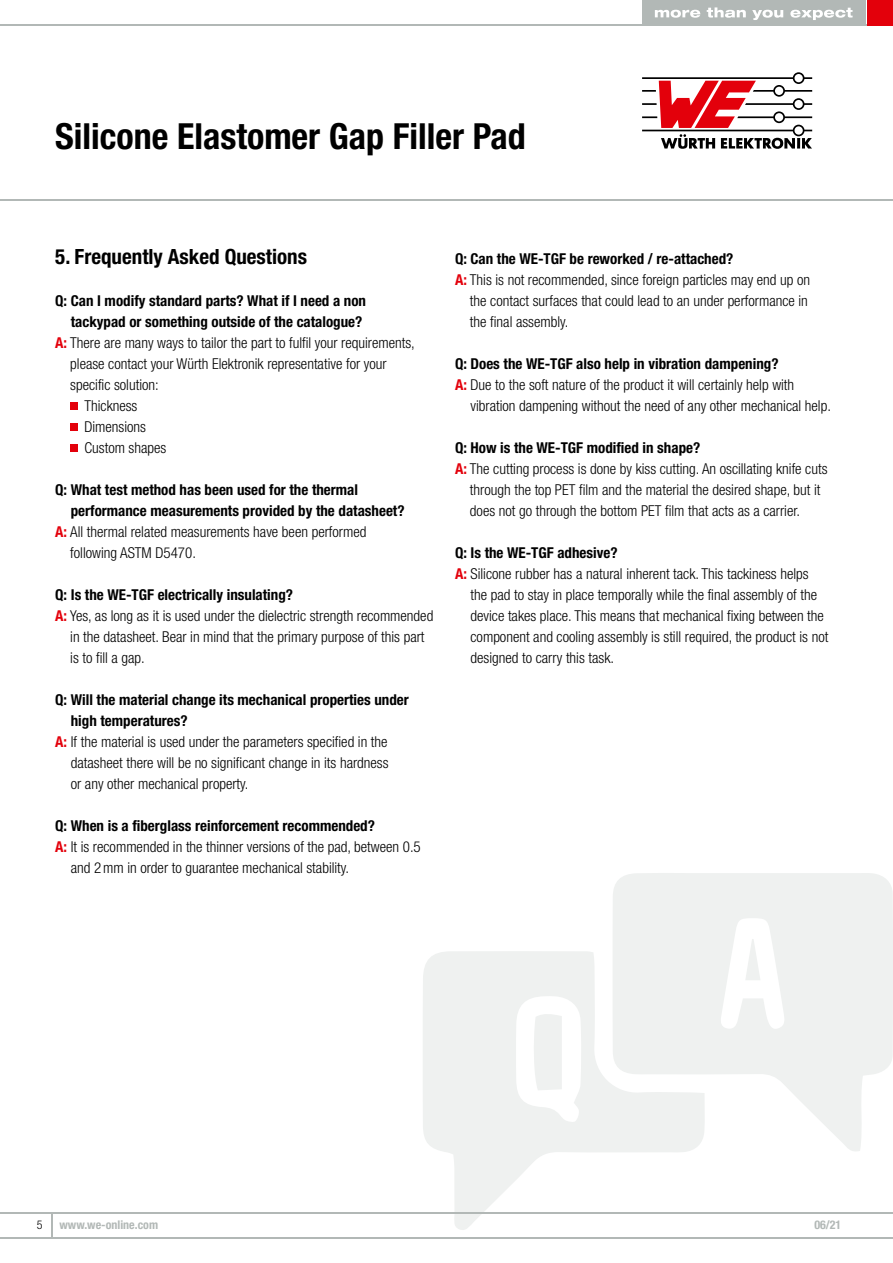
<style>
.page{position:relative;width:893px;height:1263px;background:#fff}
.page>*{position:absolute;margin:0;border:0;box-sizing:border-box;transform-origin:0 0}
.t1{font:700 condensed 36px "Helvetica Neue LT Pro";color:#000}
.t2{font:700 condensed 21px "Helvetica Neue LT Pro";color:#000}
.t3{font:300 condensed 15px "Helvetica Neue LT Pro";color:#000}
.t4{font:700 condensed 15px "Helvetica Neue LT Pro";color:#000}
.t5{font:700 condensed 12px "Helvetica Neue LT Pro";color:#b2b8b6}
.t6{font:300 condensed 12px "Helvetica Neue LT Pro";color:#000}
.s1{font-weight:700;color:#e3000b}
</style>
<div class="page">
<svg style="left:613px;top:873px;width:280px;height:278px;fill:#eff1f0"></svg>
<svg style="left:423px;top:951px;width:282px;height:279px;fill:#eff1f0"></svg>
<svg style="left:745px;top:939px;width:15px;height:41px"></svg>
<svg style="left:533px;top:1012px;width:29px;height:78px"></svg>
<hr style="left:0;top:24px;width:893px;height:2px;background:#b2b8b6">
<hr style="left:0;top:200px;width:893px;height:1px;background:#b2b8b6">
<hr style="left:0;top:1237px;width:893px;height:1px;background:#b2b8b6">
<svg style="left:51px;top:1213px;width:1px;height:24px"></svg>
<hr style="left:0;top:1212px;width:893px;height:1px;background:#b2b8b6">
<div style="left:867px;top:0;width:26px;height:26px;background:#e3000b"></div>
<div style="left:642px;top:0;width:223px;height:26px;background:#b2b8b6"></div>
<svg style="left:655px;top:10px;width:45px;height:8px"></svg>
<svg style="left:707px;top:7px;width:39px;height:11px"></svg>
<svg style="left:752px;top:10px;width:31px;height:10px"></svg>
<svg style="left:790px;top:8px;width:63px;height:12px"></svg>
<svg style="left:642px;top:72px;width:170px;height:77px"></svg>
<div style="left:70px;top:402px;width:7px;height:7px;background:#e3000b"></div>
<div style="left:70px;top:423px;width:7px;height:7px;background:#e3000b"></div>
<div style="left:70px;top:444px;width:7px;height:7px;background:#e3000b"></div>
<h1 class="t1" style="left:55px;top:114px;width:472px">Silicone Elastomer Gap Filler Pad</h1>
<h2 class="t2" style="left:55px;top:244px;width:253px">5. Frequently Asked Questions</h2>
<p class="t4" style="left:55px;top:292px;width:312px">Q: Can I modify standard parts? What if I need a non</p>
<p class="t4" style="left:71px;top:313px;width:293px">tackypad or something outside of the catalogue?</p>
<p class="t3" style="left:55px;top:334px;width:361px"><span class="s1">A:</span> There are many ways to tailor the part to fulfil your requirements,</p>
<p class="t3" style="left:70px;top:355px;width:318px">please contact your Würth Elektronik representative for your</p>
<p class="t3" style="left:70px;top:376px;width:90px">specific solution:</p>
<p class="t3" style="left:84px;top:397px;width:55px">Thickness</p>
<p class="t3" style="left:84px;top:418px;width:63px">Dimensions</p>
<p class="t3" style="left:84px;top:439px;width:84px">Custom shapes</p>
<p class="t4" style="left:55px;top:481px;width:304px">Q: What test method has been used for the thermal</p>
<p class="t4" style="left:71px;top:502px;width:335px">performance measurements provided by the datasheet?</p>
<p class="t3" style="left:55px;top:523px;width:313px"><span class="s1">A:</span> All thermal related measurements have been performed</p>
<p class="t3" style="left:70px;top:544px;width:127px">following ASTM D5470.</p>
<p class="t4" style="left:55px;top:586px;width:239px">Q: Is the WE-TGF electrically insulating?</p>
<p class="t3" style="left:55px;top:607px;width:380px"><span class="s1">A:</span> Yes, as long as it is used under the dielectric strength recommended</p>
<p class="t3" style="left:70px;top:628px;width:356px">in the datasheet. Bear in mind that the primary purpose of this part</p>
<p class="t3" style="left:70px;top:649px;width:76px">is to fill a gap.</p>
<p class="t4" style="left:55px;top:691px;width:355px">Q: Will the material change its mechanical properties under</p>
<p class="t4" style="left:71px;top:712px;width:118px">high temperatures?</p>
<p class="t3" style="left:55px;top:733px;width:334px"><span class="s1">A:</span> If the material is used under the parameters specified in the</p>
<p class="t3" style="left:71px;top:754px;width:319px">datasheet there will be no significant change in its hardness</p>
<p class="t3" style="left:71px;top:775px;width:179px">or any other mechanical property.</p>
<p class="t4" style="left:55px;top:817px;width:321px">Q: When is a fiberglass reinforcement recommended?</p>
<p class="t3" style="left:55px;top:838px;width:367px"><span class="s1">A:</span> It is recommended in the thinner versions of the pad, between 0.5</p>
<p class="t3" style="left:71px;top:859px;width:280px">and 2mm in order to guarantee mechanical stability.</p>
<p class="t4" style="left:455px;top:250px;width:280px">Q: Can the WE-TGF be reworked / re-attached?</p>
<p class="t3" style="left:455px;top:271px;width:357px"><span class="s1">A:</span> This is not recommended, since foreign particles may end up on</p>
<p class="t3" style="left:470px;top:292px;width:339px">the contact surfaces that could lead to an under performance in</p>
<p class="t3" style="left:470px;top:313px;width:100px">the final assembly.</p>
<p class="t4" style="left:455px;top:355px;width:325px">Q: Does the WE-TGF also help in vibration dampening?</p>
<p class="t3" style="left:455px;top:376px;width:341px"><span class="s1">A:</span> Due to the soft nature of the product it will certainly help with</p>
<p class="t3" style="left:471px;top:397px;width:362px">vibration dampening without the need of any other mechanical help.</p>
<p class="t4" style="left:455px;top:439px;width:247px">Q: How is the WE-TGF modified in shape?</p>
<p class="t3" style="left:455px;top:460px;width:374px"><span class="s1">A:</span> The cutting process is done by kiss cutting. An oscillating knife cuts</p>
<p class="t3" style="left:470px;top:481px;width:352px">through the top PET film and the material the desired shape, but it</p>
<p class="t3" style="left:470px;top:502px;width:332px">does not go through the bottom PET film that acts as a carrier.</p>
<p class="t4" style="left:455px;top:544px;width:164px">Q: Is the WE-TGF adhesive?</p>
<p class="t3" style="left:455px;top:565px;width:355px"><span class="s1">A:</span> Silicone rubber has a natural inherent tack. This tackiness helps</p>
<p class="t3" style="left:471px;top:586px;width:348px">the pad to stay in place temporally while the final assembly of the</p>
<p class="t3" style="left:471px;top:607px;width:355px">device takes place. This means that mechanical fixing between the</p>
<p class="t3" style="left:471px;top:628px;width:359px">component and cooling assembly is still required, the product is not</p>
<p class="t3" style="left:471px;top:649px;width:145px">designed to carry this task.</p>
<p class="t6" style="left:37px;top:1218px;width:7px">5</p>
<p class="t5" style="left:60px;top:1217px;width:100px">www.we-online.com</p>
<p class="t5" style="left:814px;top:1217px;width:29px">06/21</p>
</div>
